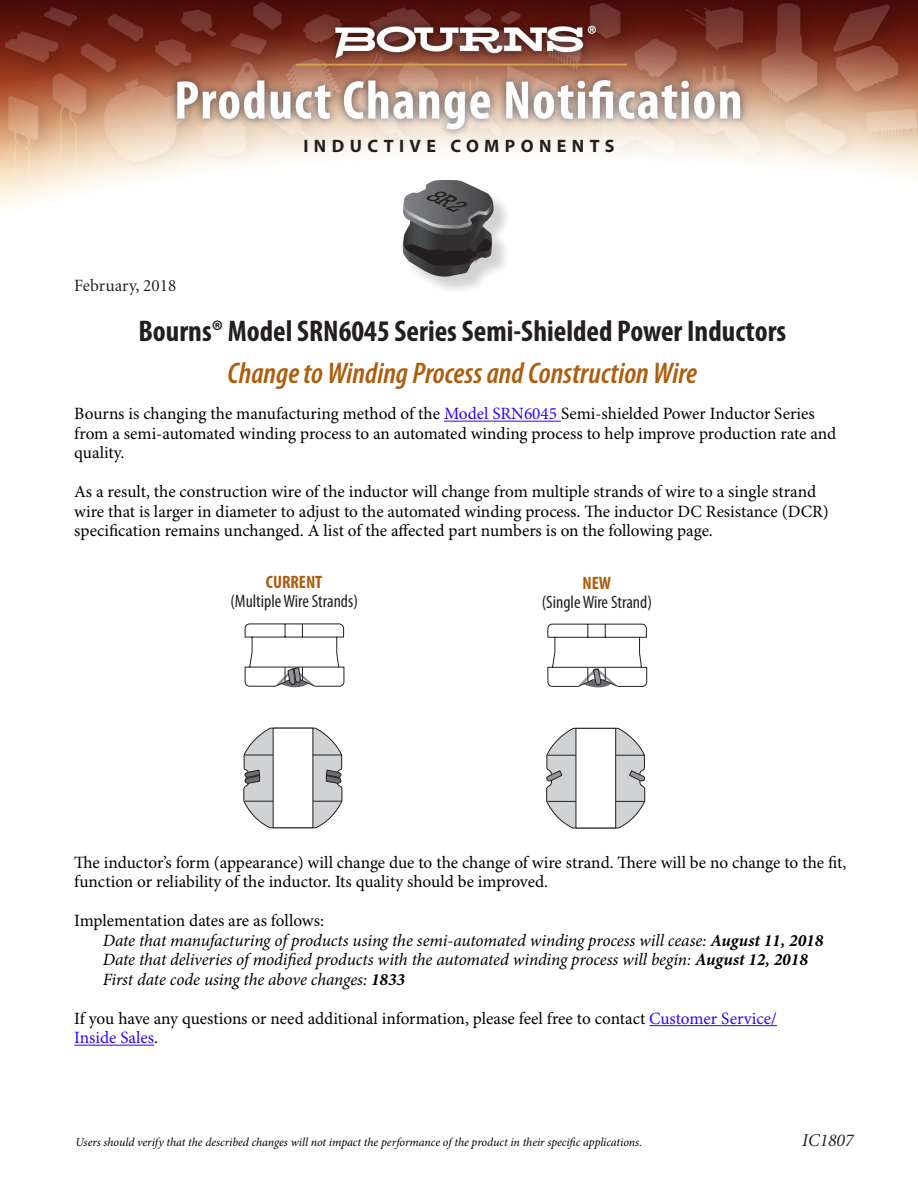
<style>
.page{position:relative;width:918px;height:1188px;background:#fff}
.page>*{position:absolute;margin:0;border:0;box-sizing:border-box;transform-origin:0 0}
.t1{font:700 condensed 30px "Myriad Pro";color:#231f20}
.t2{font:italic 600 condensed 30px "Myriad Pro";color:#ac5e0e}
.t3{font:condensed 18px "Myriad Pro";color:#231f20}
.t4{font:700 18px "Myriad Pro";letter-spacing:.3em;color:#231f20}
.t5{font:700 condensed 18px "Myriad Pro";color:#ac5e0e}
.t6{font:italic 18px "Minion";color:#231f20}
.t7{font:17.25px/19.5px "Minion Pro";letter-spacing:-.005em;color:#000}
.t8{font:italic 17.25px/19.5px "Minion Pro";letter-spacing:-.01em;color:#000}
.t9{font:17.25px "Minion";color:#231f20}
.t10{font:italic 12px "Minion Pro";letter-spacing:-.005em;color:#000}
.s1{color:#30f}
.s2{font-style:normal}
.s3{font-weight:700}
</style>
<div class="page">
<img style="left:0;top:0;width:918px;height:207px">
<hr style="left:444px;top:421px;width:117px;height:1px;background:#30f">
<hr style="left:649px;top:1025px;width:128px;height:1px;background:#30f">
<hr style="left:74px;top:1045px;width:80px;height:1px;background:#30f">
<div style="left:405px;top:182px;width:107px;height:113px;background:#231f20;opacity:.2"></div>
<svg style="left:547px;top:624px;width:100px;height:64px"></svg>
<svg style="left:546px;top:728px;width:99px;height:100px"></svg>
<svg style="left:243px;top:727px;width:100px;height:101px"></svg>
<svg style="left:244px;top:624px;width:101px;height:64px"></svg>
<svg style="left:403px;top:180px;width:91px;height:97px;background:#6d6c6e"></svg>
<p class="t4" style="left:303px;top:134px;width:313px">INDUCTIVE COMPONENTS</p>
<p class="t9" style="left:74px;top:277px;width:104px">February, 2018</p>
<h1 class="t1" style="left:139px;top:315px;width:649px">Bourns® Model SRN6045 Series Semi-Shielded Power Inductors</h1>
<h1 class="t2" style="left:228px;top:358px;width:471px">Change to Winding Process and Construction Wire</h1>
<p class="t7" style="left:74px;top:405px;width:764px">Bourns is changing the manufacturing method of the <span class="s1">Model SRN6045</span> Semi-shielded Power Inductor Series from a semi-automated winding process to an automated winding process to help improve production rate and quality.</p>
<p class="t7" style="left:74px;top:483px;width:756px">As a result, the construction wire of the inductor will change from multiple strands of wire to a single strand wire that is larger in diameter to adjust to the automated winding process. The inductor DC Resistance (DCR) specification remains unchanged. A list of the affected part numbers is on the following page.</p>
<p class="t5" style="left:266px;top:572px;width:58px">CURRENT</p>
<p class="t3" style="left:230px;top:591px;width:129px">(Multiple Wire Strands)</p>
<p class="t5" style="left:583px;top:573px;width:30px">NEW</p>
<p class="t3" style="left:542px;top:591px;width:112px">(Single Wire Strand)</p>
<p class="t7" style="left:74px;top:853px;width:774px">The inductor’s form (appearance) will change due to the change of wire strand. There will be no change to the fit, function or reliability of the inductor. Its quality should be improved.</p>
<p class="t8" style="left:103px;top:911px;width:722px;text-indent:-28px"><span class="s2">Implementation dates are as follows:<br></span>Date that manufacturing of products using the semi-automated winding process will cease: <span class="s3">August 11, 2018<br></span>Date that deliveries of modified products with the automated winding process will begin: <span class="s3">August 12, 2018<br></span>First date code using the above changes: <span class="s3">1833</span></p>
<p class="t7" style="left:74px;top:1009px;width:704px">If you have any questions or need additional information, please feel free to contact <span class="s1">Customer Service/<br>Inside Sales</span>.</p>
<p class="t10" style="left:76px;top:1134px;width:568px">Users should verify that the described changes will not impact the performance of the product in their specific applications.</p>
<p class="t6" style="left:802px;top:1131px;width:53px">IC1807</p>
</div>
